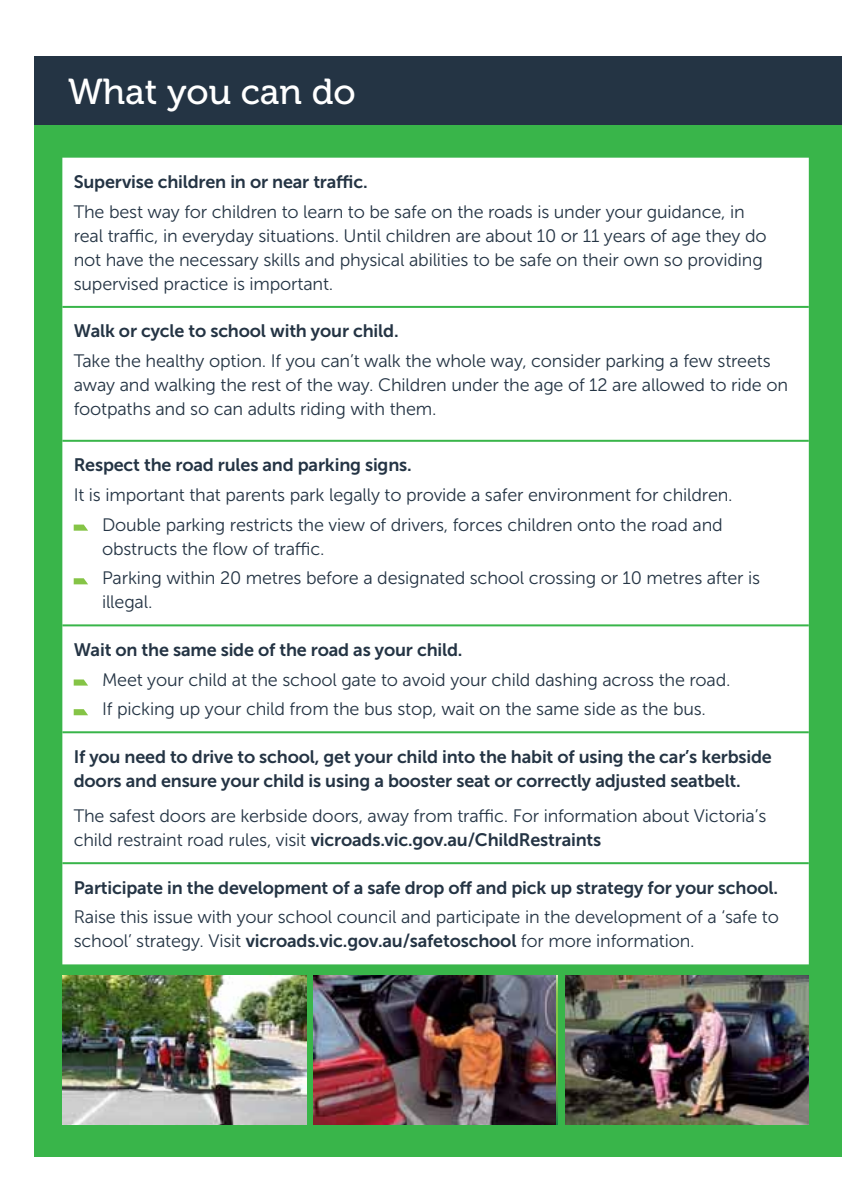
<style>
.page{position:relative;width:842px;height:1191px;background:#fff}
.page>*{position:absolute;margin:0;border:0;box-sizing:border-box;transform-origin:0 0}
.t1{font:36px "Museo 500";color:#fff}
.BODYNEW{font:18px/24px "Museo Sans 300";letter-spacing:-.01em;color:#243444}
.BODYNEW-2{font:18px/24px "Museo Sans 700";letter-spacing:-.01em;color:#243444}
.POINT{font:18px/24px "Museo Sans 300";letter-spacing:-.01em;color:#243444}
.s1{font-family:"Museo Sans 700"}
</style>
<div class="page">
<div style="left:34px;top:61px;width:808px;height:1096px;background:#39b54a"></div>
<div style="left:34px;top:57px;width:808px;height:68px;background:#243444"></div>
<div style="left:62px;top:158px;width:747px;height:806px;background:#fff"></div>
<hr style="left:62px;top:306px;width:747px;height:2px;background:#39b54a">
<hr style="left:62px;top:440px;width:747px;height:2px;background:#39b54a">
<hr style="left:62px;top:624px;width:747px;height:2px;background:#39b54a">
<hr style="left:62px;top:731px;width:747px;height:2px;background:#39b54a">
<hr style="left:62px;top:862px;width:747px;height:2px;background:#39b54a">
<svg style="left:74px;top:524px;width:14px;height:6px"></svg>
<svg style="left:74px;top:578px;width:14px;height:6px"></svg>
<svg style="left:74px;top:679px;width:14px;height:6px"></svg>
<svg style="left:74px;top:709px;width:14px;height:6px"></svg>
<img style="left:565px;top:975px;width:244px;height:149px">
<img style="left:62px;top:975px;width:244px;height:149px">
<img style="left:314px;top:975px;width:243px;height:149px">
<svg style="left:557px;top:975px;width:1px;height:149px"></svg>
<p class="t1" style="left:68px;top:72px;width:289px">What you can do</p>
<p class="BODYNEW-2" style="left:74px;top:170px;width:295px">Supervise children in or near traffic.</p>
<p class="BODYNEW" style="left:74px;top:200px;width:694px">The best way for children to learn to be safe on the roads is under your guidance, in real traffic, in everyday situations. Until children are about 10 or 11 years of age they do not have the necessary skills and physical abilities to be safe on their own so providing supervised practice is important.</p>
<p class="BODYNEW-2" style="left:74px;top:319px;width:326px">Walk or cycle to school with your child.</p>
<p class="BODYNEW" style="left:74px;top:349px;width:716px">Take the healthy option. If you can’t walk the whole way, consider parking a few streets away and walking the rest of the way. Children under the age of 12 are allowed to ride on footpaths and so can adults riding with them.</p>
<p class="BODYNEW-2" style="left:74px;top:453px;width:340px">Respect the road rules and parking signs.</p>
<p class="BODYNEW" style="left:74px;top:483px;width:660px">It is important that parents park legally to provide a safer environment for children.</p>
<p class="POINT" style="left:102px;top:512px;width:622px">Double parking restricts the view of drivers, forces children onto the road and obstructs the flow of traffic.</p>
<p class="POINT" style="left:102px;top:566px;width:659px">Parking within 20 metres before a designated school crossing or 10 metres after is illegal.</p>
<p class="BODYNEW-2" style="left:74px;top:637px;width:390px">Wait on the same side of the road as your child.</p>
<p class="POINT" style="left:102px;top:667px;width:630px">Meet your child at the school gate to avoid your child dashing across the road.</p>
<p class="POINT" style="left:102px;top:697px;width:605px">If picking up your child from the bus stop, wait on the same side as the bus.</p>
<p class="BODYNEW-2" style="left:74px;top:744px;width:700px">If you need to drive to school, get your child into the habit of using the car’s kerbside doors and ensure your child is using a booster seat or correctly adjusted seatbelt.</p>
<p class="BODYNEW" style="left:74px;top:804px;width:694px">The safest doors are kerbside doors, away from traffic. For information about Victoria’s child restraint road rules, visit <span class="s1">vicroads.vic.gov.au/ChildRestraints</span></p>
<p class="BODYNEW-2" style="left:74px;top:875px;width:706px">Participate in the development of a safe drop off and pick up strategy for your school.</p>
<p class="BODYNEW" style="left:74px;top:905px;width:707px">Raise this issue with your school council and participate in the development of a ‘safe to school’ strategy. Visit <span class="s1">vicroads.vic.gov.au/safetoschool</span> for more information.</p>
</div>
